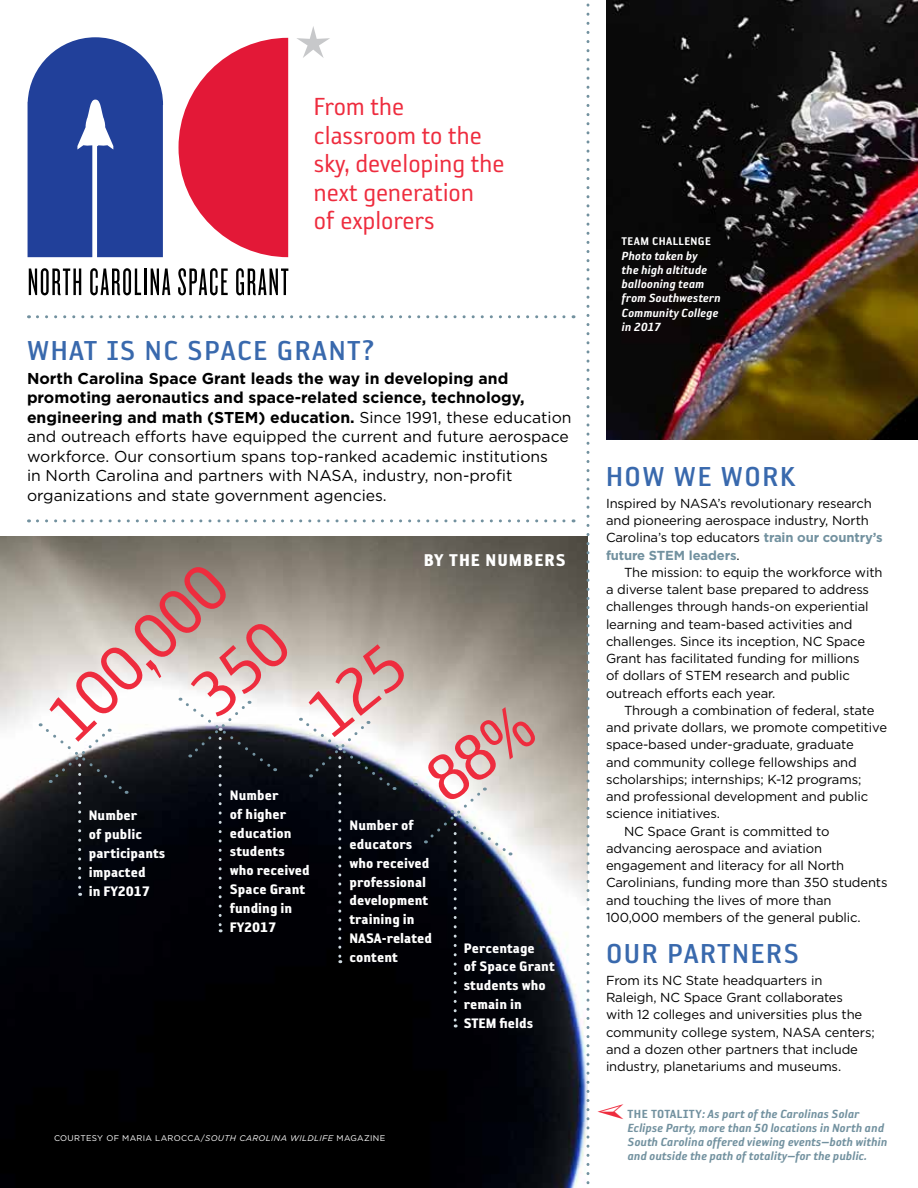
<style>
.page{position:relative;width:918px;height:1188px;background:#fff}
.page>*{position:absolute;margin:0;border:0;box-sizing:border-box;transform-origin:0 0}
.t1{font:75px "Reykjavik One A Gauge";color:#ee2c3e}
.t2{font:31.5px "Reykjavik One B Gauge";letter-spacing:.05em;color:#3969ad}
.t3{font:28.5px/28.5px "Reykjavik One A Gauge";color:#ee2c3e}
.t4{font:19.5px "Reykjavik One D Gauge";letter-spacing:.05em;color:#fff}
.t5{font:15.75px/19.5px "Gotham";color:#000}
.t6{font:15.75px/18.9px "Reykjavik One D Gauge";letter-spacing:.005em;color:#fff}
.t7{font:italic 13.5px/14.2px "Reykjavik One C Gauge";color:#72919f}
.t8{font:italic 13.5px/14.2px "Reykjavik One C Gauge";color:#fff}
.t9{font:13.05px/17.2px "Gotham";letter-spacing:-.01em;color:#000}
.t10{font:12.75px "Reykjavik One C Gauge";letter-spacing:.03em;color:#fff}
.t11{font:8.25px "Gotham";letter-spacing:.04em;color:#fff}
.s1{font-weight:700}
.s2{font-style:italic}
.s3{font-weight:700;color:#72919f}
.s4{font-style:normal}
</style>
<div class="page">
<img style="left:0;top:536px;width:586px;height:652px">
<svg style="left:179px;top:38px;width:109px;height:219px"></svg>
<svg style="left:29px;top:268px;width:52px;height:27px"></svg>
<svg style="left:90px;top:268px;width:51px;height:27px"></svg>
<hr style="left:144px;top:269px;width:3px;height:26px;background:#000">
<svg style="left:151px;top:269px;width:19px;height:26px"></svg>
<svg style="left:178px;top:268px;width:50px;height:27px"></svg>
<svg style="left:236px;top:268px;width:52px;height:27px"></svg>
<svg style="left:297px;top:26px;width:33px;height:32px"></svg>
<svg style="left:28px;top:37px;width:135px;height:220px;background:#3a56a5"></svg>
<svg style="left:586px;top:3px;width:4px;height:1182px"></svg>
<svg style="left:37px;top:519px;width:537px;height:3px"></svg>
<svg style="left:37px;top:315px;width:537px;height:3px"></svg>
<img style="left:606px;top:0;width:312px;height:440px">
<svg style="left:40px;top:723px;width:87px;height:173px"></svg>
<svg style="left:180px;top:618px;width:113px;height:314px;background:#525254"></svg>
<svg style="left:300px;top:642px;width:109px;height:321px;background:#515154"></svg>
<svg style="left:415px;top:702px;width:123px;height:326px;background:#616164"></svg>
<h3 class="t3" style="left:314px;top:92px;width:192px">From the classroom to the sky, developing the next generation<br>of explorers</h3>
<h2 class="t2" style="left:27px;top:335px;width:349px">WHAT IS NC SPACE GRANT?</h2>
<p class="t5" style="left:27px;top:368px;width:546px"><span class="s1">North Carolina Space Grant leads the way in developing and promoting aeronautics and space-related science, technology, engineering and math (STEM) education.</span> Since 1991, these education and outreach efforts have equipped the current and future aerospace workforce. Our consortium spans top-ranked academic institutions<br>in North Carolina and partners with NASA, industry, non-profit organizations and state government agencies.</p>
<h1 class="t1" style="left:32px;top:700px;width:222px;rotate:-44deg">100,000</h1>
<p class="t6" style="left:89px;top:806px;width:78px">Number<br>of public participants impacted<br>in FY2017</p>
<p class="t6" style="left:230px;top:786px;width:81px">Number<br>of higher education students who received<br>Space Grant funding in<br>FY2017</p>
<h3 class="t4" style="left:424px;top:549px;width:144px">BY THE NUMBERS</h3>
<p class="t6" style="left:350px;top:816px;width:84px">Number of educators who received professional development training in<br>NASA-related content</p>
<p class="t6" style="left:464px;top:938px;width:92px">Percentage<br>of Space Grant students who remain in<br>STEM fields</p>
<p class="t11" style="left:54px;top:1132px;width:333px">COURTESY OF MARIA LAROCCA/<span class="s2">SOUTH CAROLINA WILDLIFE</span> MAGAZINE</p>
<p class="t10" style="left:622px;top:235px;width:91px">TEAM CHALLENGE</p>
<p class="t8" style="left:622px;top:249px;width:101px">Photo taken by<br>the high altitude ballooning team from Southwestern<br>Community College in 2017</p>
<h2 class="t2" style="left:606px;top:461px;width:191px">HOW WE WORK</h2>
<p class="t9" style="left:606px;top:494px;width:278px">Inspired by NASA’s revolutionary research and pioneering aerospace industry, North Carolina’s top educators <span class="s3">train our country’s future STEM leaders</span>.</p>
<p class="t9" style="left:606px;top:563px;width:278px;text-indent:18px">The mission: to equip the workforce with a diverse talent base prepared to address challenges through hands-on experiential learning and team-based activities and challenges. Since its inception, NC Space Grant has facilitated funding for millions<br>of dollars of STEM research and public outreach efforts each year.</p>
<p class="t9" style="left:624px;top:701px;width:252px">Through a combination of federal, state</p>
<p class="t9" style="left:606px;top:719px;width:283px">and private dollars, we promote competitive</p>
<p class="t9" style="left:606px;top:736px;width:249px">space-based under-graduate, graduate</p>
<p class="t9" style="left:606px;top:753px;width:252px">and community college fellowships and</p>
<p class="t9" style="left:606px;top:770px;width:257px">scholarships; internships; K-12 programs;</p>
<p class="t9" style="left:606px;top:788px;width:264px">and professional development and public</p>
<p class="t9" style="left:606px;top:805px;width:116px">science initiatives.</p>
<p class="t9" style="left:624px;top:822px;width:207px">NC Space Grant is committed to</p>
<p class="t9" style="left:606px;top:839px;width:218px">advancing aerospace and aviation</p>
<p class="t9" style="left:606px;top:857px;width:240px">engagement and literacy for all North</p>
<p class="t9" style="left:606px;top:874px;width:283px">Carolinians, funding more than 350 students</p>
<p class="t9" style="left:606px;top:891px;width:227px">and touching the lives of more than</p>
<p class="t9" style="left:606px;top:908px;width:256px">100,000 members of the general public.</p>
<h2 class="t2" style="left:606px;top:938px;width:195px">OUR PARTNERS</h2>
<p class="t9" style="left:606px;top:971px;width:270px">From its NC State headquarters in Raleigh, NC Space Grant collaborates<br>with 12 colleges and universities plus the community college system, NASA centers; and a dozen other partners that include industry, planetariums and museums.</p>
<p class="t7" style="left:628px;top:1106px;width:261px"><span class="s4">THE TOTALITY</span>: As part of the Carolinas Solar Eclipse Party, more than 50 locations in North and South Carolina offered viewing events—both within and outside the path of totality—for the public.</p>
</div>
